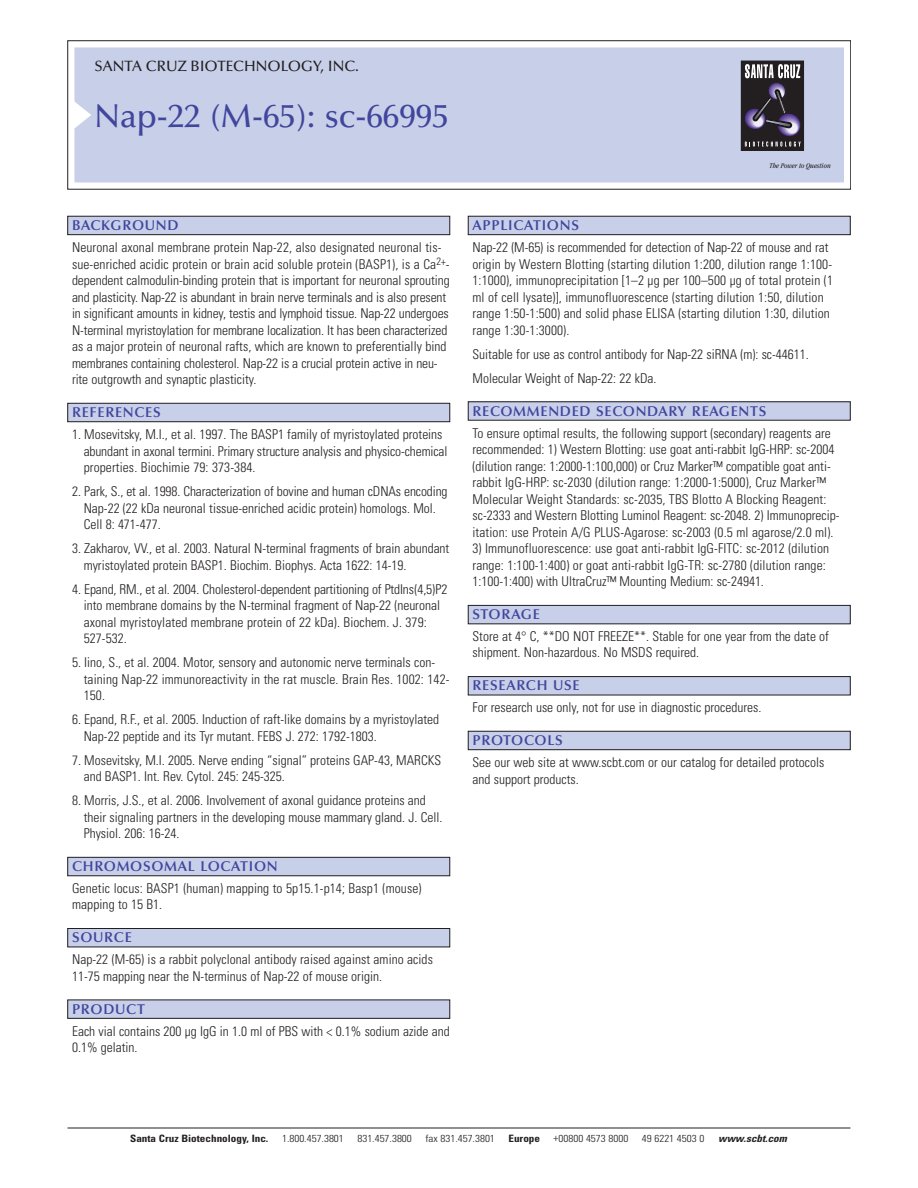
<style>
.page{position:relative;width:918px;height:1188px;background:#fff}
.page>*{position:absolute;margin:0;border:0;box-sizing:border-box;transform-origin:0 0}
.t1{font:500 33px "Optima";color:#41459c}
.t2{font:500 15px "Optima";color:#231f20}
.t3{font:600 14.25px "Optima";letter-spacing:.05em;color:#41459c}
.t4{font:300 condensed 13.5px/16.5px "Univers";color:#231f20}
.t5{font:300 condensed 10.2px "Univers";color:#231f20;scale:1.1 1}
.t6{font:700 condensed 10.2px "Univers";color:#231f20;scale:1.1 1}
.t7{font:italic 700 condensed 10.2px "Univers";color:#231f20;scale:1.1 1}
.t8{font:italic condensed 7.5px "Garamond";color:#231f20}
</style>
<div class="page">
<div style="left:74px;top:47px;width:770px;height:135px;background:#c7cfe9"></div>
<div style="left:741px;top:61px;width:62px;height:89px;background:#231f20"></div>
<div style="left:741px;top:61px;width:63px;height:90px;border:1px solid #231f20"></div>
<svg style="left:741px;top:64px;width:64px;height:83px"></svg>
<hr style="left:68px;top:1128px;width:782px;height:1px;background:#231f20">
<div style="left:68px;top:216px;width:382px;height:19px;background:#c7cfe9"></div>
<div style="left:68px;top:216px;width:382px;height:19px;border:1px solid #231f20"></div>
<div style="left:68px;top:403px;width:382px;height:19px;background:#c7cfe9"></div>
<div style="left:68px;top:403px;width:382px;height:19px;border:1px solid #231f20"></div>
<div style="left:68px;top:857px;width:382px;height:19px;background:#c7cfe9"></div>
<div style="left:68px;top:857px;width:382px;height:19px;border:1px solid #231f20"></div>
<div style="left:68px;top:928px;width:382px;height:19px;background:#c7cfe9"></div>
<div style="left:68px;top:928px;width:382px;height:19px;border:1px solid #231f20"></div>
<div style="left:68px;top:1000px;width:382px;height:18px;background:#c7cfe9"></div>
<div style="left:68px;top:1000px;width:382px;height:19px;border:1px solid #231f20"></div>
<div style="left:468px;top:731px;width:382px;height:19px;background:#c7cfe9"></div>
<div style="left:468px;top:731px;width:382px;height:19px;border:1px solid #231f20"></div>
<div style="left:468px;top:677px;width:382px;height:18px;background:#c7cfe9"></div>
<div style="left:468px;top:676px;width:382px;height:19px;border:1px solid #231f20"></div>
<div style="left:468px;top:605px;width:382px;height:19px;background:#c7cfe9"></div>
<div style="left:468px;top:605px;width:382px;height:19px;border:1px solid #231f20"></div>
<div style="left:468px;top:216px;width:382px;height:19px;background:#c7cfe9"></div>
<div style="left:468px;top:216px;width:382px;height:19px;border:1px solid #231f20"></div>
<div style="left:468px;top:402px;width:382px;height:18px;background:#c7cfe9"></div>
<p class="t2" style="left:94px;top:60px;width:266px">SANTA CRUZ BIOTECHNOLOGY, INC.</p>
<h1 class="t1" style="left:94px;top:103px;width:356px">Nap-22 (M-65): sc-66995</h1>
<p class="t3" style="left:72px;top:220px;width:108px">BACKGROUND</p>
<p class="t4" style="left:72px;top:241px;width:379px">Neuronal axonal membrane protein Nap-22, also designated neuronal tis&shy;sue-enriched acidic protein or brain acid soluble protein (BASP1), is a Ca<sup>2+</sup>- dependent calmodulin-binding protein that is important for neuronal sprouting and plasticity. Nap-22 is abundant in brain nerve terminals and is also present in significant amounts in kidney, testis and lymphoid tissue. Nap-22 undergoes N-terminal myristoylation for membrane localization. It has been characterized as a major protein of neuronal rafts, which are known to preferentially bind membranes containing cholesterol. Nap-22 is a crucial protein active in neu&shy;rite outgrowth and synaptic plasticity.</p>
<p class="t3" style="left:72px;top:406px;width:90px">REFERENCES</p>
<p class="t4" style="left:84px;top:427px;width:365px;text-indent:-12px">1. Mosevitsky, M.I., et al. 1997. The BASP1 family of myristoylated proteins abundant in axonal termini. Primary structure analysis and physico-chemical properties. Biochimie 79: 373-384.</p>
<p class="t4" style="left:84px;top:484px;width:365px;text-indent:-12px">2. Park, S., et al. 1998. Characterization of bovine and human cDNAs encoding<br>Nap-22 (22 kDa neuronal tissue-enriched acidic protein) homologs. Mol.<br>Cell 8: 471-477.</p>
<p class="t4" style="left:84px;top:541px;width:367px;text-indent:-12px">3. Zakharov, VV., et al. 2003. Natural N-terminal fragments of brain abundant myristoylated protein BASP1. Biochim. Biophys. Acta 1622: 14-19.</p>
<p class="t4" style="left:84px;top:582px;width:365px;text-indent:-12px">4. Epand, RM., et al. 2004. Cholesterol-dependent partitioning of PtdIns(4,5)P2 into membrane domains by the N-terminal fragment of Nap-22 (neuronal axonal myristoylated membrane protein of 22 kDa). Biochem. J. 379:<br>527-532.</p>
<p class="t4" style="left:84px;top:655px;width:367px;text-indent:-12px">5. Iino, S., et al. 2004. Motor, sensory and autonomic nerve terminals con&shy;taining Nap-22 immunoreactivity in the rat muscle. Brain Res. 1002: 142-<br>150.</p>
<p class="t4" style="left:84px;top:712px;width:357px;text-indent:-12px">6. Epand, R.F., et al. 2005. Induction of raft-like domains by a myristoylated<br>Nap-22 peptide and its Tyr mutant. FEBS J. 272: 1792-1803.</p>
<p class="t4" style="left:84px;top:753px;width:359px;text-indent:-12px">7. Mosevitsky, M.I. 2005. Nerve ending “signal” proteins GAP-43, MARCKS and BASP1. Int. Rev. Cytol. 245: 245-325.</p>
<p class="t4" style="left:84px;top:793px;width:360px;text-indent:-12px">8. Morris, J.S., et al. 2006. Involvement of axonal guidance proteins and their signaling partners in the developing mouse mammary gland. J. Cell.<br>Physiol. 206: 16-24.</p>
<p class="t3" style="left:72px;top:860px;width:207px">CHROMOSOMAL LOCATION</p>
<p class="t4" style="left:72px;top:881px;width:351px">Genetic locus: BASP1 (human) mapping to 5p15.1-p14; Basp1 (mouse) mapping to 15 B1.</p>
<p class="t3" style="left:72px;top:932px;width:61px">SOURCE</p>
<p class="t4" style="left:72px;top:953px;width:362px">Nap-22 (M-65) is a rabbit polyclonal antibody raised against amino acids<br>11-75 mapping near the N-terminus of Nap-22 of mouse origin.</p>
<p class="t3" style="left:72px;top:1003px;width:74px">PRODUCT</p>
<p class="t4" style="left:72px;top:1024px;width:379px">Each vial contains 200 µg IgG in 1.0 ml of PBS with &lt; 0.1% sodium azide and<br>0.1% gelatin.</p>
<p class="t8" style="left:769px;top:163px;width:63px">The Power to Question</p>
<p class="t3" style="left:473px;top:220px;width:108px">APPLICATIONS</p>
<p class="t4" style="left:473px;top:241px;width:362px">Nap-22 (M-65) is recommended for detection of Nap-22 of mouse and rat origin by Western Blotting (starting dilution 1:200, dilution range 1:100- 1:1000), immunoprecipitation [1–2 µg per 100–500 µg of total protein (1 ml of cell lysate)], immunofluorescence (starting dilution 1:50, dilution range 1:50-1:500) and solid phase ELISA (starting dilution 1:30, dilution range 1:30-1:3000).</p>
<p class="t4" style="left:473px;top:343px;width:338px;line-height:24px">Suitable for use as control antibody for Nap-22 siRNA (m): sc-44611.<br>Molecular Weight of Nap-22: 22 kDa.</p>
<p class="t3" style="left:473px;top:405px;width:295px">RECOMMENDED SECONDARY REAGENTS</p>
<p class="t4" style="left:473px;top:426px;width:369px">To ensure optimal results, the following support (secondary) reagents are recommended: 1) Western Blotting: use goat anti-rabbit IgG-HRP: sc-2004 (dilution range: 1:2000-1:100,000) or Cruz Marker™ compatible goat anti&shy;rabbit IgG-HRP: sc-2030 (dilution range: 1:2000-1:5000), Cruz Marker™ Molecular Weight Standards: sc-2035, TBS Blotto A Blocking Reagent: sc-2333 and Western Blotting Luminol Reagent: sc-2048. 2) Immunoprecip&shy;itation: use Protein A/G PLUS-Agarose: sc-2003 (0.5 ml agarose/2.0 ml).</p>
<p class="t4" style="left:473px;top:541px;width:358px">3) Immunofluorescence: use goat anti-rabbit IgG-FITC: sc-2012 (dilution range: 1:100-1:400) or goat anti-rabbit IgG-TR: sc-2780 (dilution range:<br>1:100-1:400) with UltraCruz™ Mounting Medium: sc-24941.</p>
<p class="t3" style="left:473px;top:608px;width:69px">STORAGE</p>
<p class="t4" style="left:473px;top:629px;width:358px">Store at 4° C, **DO NOT FREEZE**. Stable for one year from the date of shipment. Non-hazardous. No MSDS required.</p>
<p class="t3" style="left:473px;top:680px;width:109px">RESEARCH USE</p>
<p class="t4" style="left:473px;top:701px;width:290px">For research use only, not for use in diagnostic procedures.</p>
<p class="t3" style="left:473px;top:735px;width:92px">PROTOCOLS</p>
<p class="t4" style="left:473px;top:756px;width:353px">See our web site at www.scbt.com or our catalog for detailed protocols and support products.</p>
<p class="t6" style="left:130px;top:1135px;width:127px">Santa Cruz Biotechnology, Inc.</p>
<p class="t5" style="left:282px;top:1135px;width:58px">1.800.457.3801</p>
<p class="t5" style="left:357px;top:1135px;width:51px">831.457.3800</p>
<p class="t5" style="left:425px;top:1135px;width:65px">fax 831.457.3801</p>
<p class="t6" style="left:508px;top:1135px;width:30px">Europe</p>
<p class="t5" style="left:554px;top:1135px;width:69px">+00800 4573 8000</p>
<p class="t5" style="left:642px;top:1135px;width:58px">49 6221 4503 0</p>
<p class="t7" style="left:718px;top:1135px;width:66px">www.scbt.com</p>
</div>
